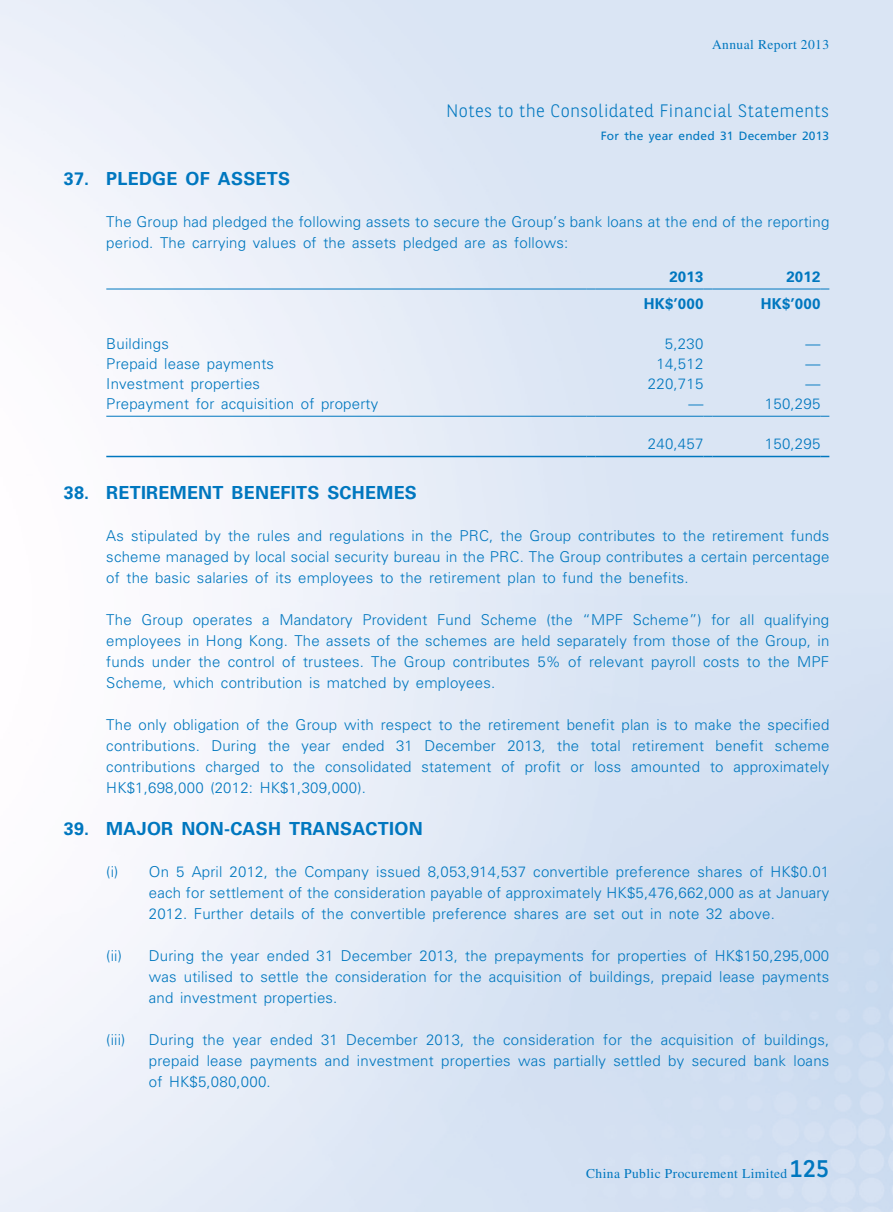
<style>
.page{position:relative;width:893px;height:1212px;background:#fff}
.page>*{position:absolute;margin:0;border:0;box-sizing:border-box;transform-origin:0 0}
._03_H1{font:700 18px "Univers LT Std";letter-spacing:.015em;color:#0077bf}
.t1{font:300 18px "BNPP Sans";letter-spacing:.015em;color:#0077bf}
._12___P2{font:300 15px/21px "Univers LT Std";letter-spacing:.015em;color:#0077bf;text-align:justify}
._08____IN2{font:300 15px/21px "Univers LT Std";letter-spacing:.015em;color:#0077bf;text-align:justify}
._15_Table_Stub{font:300 15px "Univers LT Std";letter-spacing:.015em;color:#0077bf}
._15_Table_Stub-2{font:700 15px "Univers LT Std";letter-spacing:.015em;color:#0077bf}
.t2{font:13.5px "Times LT Std";letter-spacing:.03em;color:#0077bf}
.t3{font:12px "Frutiger LT Std";letter-spacing:.015em;color:#0077bf}
.s1{font-family:"BNPP Sans";font-size:24px}
</style>
<div class="page">
<hr style="left:106px;top:289px;width:480px;height:1px;background:#0077bf">
<hr style="left:595px;top:289px;width:108px;height:1px;background:#0077bf">
<hr style="left:712px;top:289px;width:108px;height:1px;background:#0077bf">
<hr style="left:106px;top:416px;width:480px;height:1px;background:#0077bf">
<hr style="left:595px;top:416px;width:108px;height:1px;background:#0077bf">
<hr style="left:712px;top:416px;width:108px;height:1px;background:#0077bf">
<hr style="left:106px;top:456px;width:480px;height:1px;background:#0077bf">
<hr style="left:595px;top:456px;width:108px;height:1px;background:#0077bf">
<hr style="left:712px;top:456px;width:108px;height:1px;background:#0077bf">
<p class="t2" style="left:712px;top:37px;width:119px">Annual Report 2013</p>
<p class="t1" style="left:446px;top:99px;width:384px">Notes to the Consolidated Financial Statements</p>
<p class="t3" style="left:601px;top:128px;width:230px">For the year ended 31 December 2013</p>
<p class="_03_H1" style="left:64px;top:168px;width:228px">37. PLEDGE OF ASSETS</p>
<p class="_12___P2" style="left:106px;top:211px;width:724px">The Group had pledged the following assets to secure the Group’s bank loans at the end of the reporting period. The carrying values of the assets pledged are as follows:</p>
<p class="_15_Table_Stub-2" style="left:669px;top:267px;width:35px">2013</p>
<p class="_15_Table_Stub-2" style="left:786px;top:267px;width:35px">2012</p>
<p class="_15_Table_Stub-2" style="left:644px;top:295px;width:61px">HK$’000</p>
<p class="_15_Table_Stub-2" style="left:761px;top:295px;width:61px">HK$’000</p>
<p class="_15_Table_Stub" style="left:106px;top:334px;width:64px">Buildings</p>
<p class="_15_Table_Stub" style="left:665px;top:334px;width:40px">5,230</p>
<p class="_15_Table_Stub" style="left:805px;top:334px;width:16px">—</p>
<p class="_15_Table_Stub" style="left:106px;top:354px;width:169px">Prepaid lease payments</p>
<p class="_15_Table_Stub" style="left:656px;top:354px;width:48px">14,512</p>
<p class="_15_Table_Stub" style="left:805px;top:354px;width:16px">—</p>
<p class="_15_Table_Stub" style="left:106px;top:374px;width:155px">Investment properties</p>
<p class="_15_Table_Stub" style="left:648px;top:374px;width:57px">220,715</p>
<p class="_15_Table_Stub" style="left:805px;top:374px;width:16px">—</p>
<p class="_15_Table_Stub" style="left:106px;top:394px;width:273px">Prepayment for acquisition of property</p>
<p class="_15_Table_Stub" style="left:688px;top:394px;width:16px">—</p>
<p class="_15_Table_Stub" style="left:765px;top:394px;width:57px">150,295</p>
<p class="_15_Table_Stub" style="left:648px;top:435px;width:57px">240,457</p>
<p class="_15_Table_Stub" style="left:765px;top:435px;width:57px">150,295</p>
<p class="_03_H1" style="left:64px;top:482px;width:355px">38. RETIREMENT BENEFITS SCHEMES</p>
<p class="_12___P2" style="left:106px;top:525px;width:725px">As stipulated by the rules and regulations in the PRC, the Group contributes to the retirement funds scheme managed by local social security bureau in the PRC. The Group contributes a certain percentage of the basic salaries of its employees to the retirement plan to fund the benefits.</p>
<p class="_12___P2" style="left:106px;top:609px;width:724px">The Group operates a Mandatory Provident Fund Scheme (the “MPF Scheme”) for all qualifying employees in Hong Kong. The assets of the schemes are held separately from those of the Group, in funds under the control of trustees. The Group contributes 5% of relevant payroll costs to the MPF Scheme, which contribution is matched by employees.</p>
<p class="_12___P2" style="left:106px;top:714px;width:725px">The only obligation of the Group with respect to the retirement benefit plan is to make the specified contributions. During the year ended 31 December 2013, the total retirement benefit scheme contributions charged to the consolidated statement of profit or loss amounted to approximately HK$1,698,000 (2012: HK$1,309,000).</p>
<p class="_03_H1" style="left:64px;top:818px;width:360px">39. MAJOR NON-CASH TRANSACTION</p>
<p class="_08____IN2" style="left:149px;top:861px;width:682px;text-indent:-43px">(i) On 5 April 2012, the Company issued 8,053,914,537 convertible preference shares of HK$0.01 each for settlement of the consideration payable of approximately HK$5,476,662,000 as at January 2012. Further details of the convertible preference shares are set out in note 32 above.</p>
<p class="_08____IN2" style="left:149px;top:945px;width:682px;text-indent:-43px">(ii) During the year ended 31 December 2013, the prepayments for properties of HK$150,295,000 was utilised to settle the consideration for the acquisition of buildings, prepaid lease payments and investment properties.</p>
<p class="_08____IN2" style="left:106px;top:1029px;width:21px">(iii)</p>
<p class="_08____IN2" style="left:149px;top:1029px;width:682px">During the year ended 31 December 2013, the consideration for the acquisition of buildings, prepaid lease payments and investment properties was partially settled by secured bank loans of HK$5,080,000.</p>
<p class="t2" style="left:586px;top:1165px;width:245px">China Public Procurement Limited <span class="s1">125</span></p>
</div>
